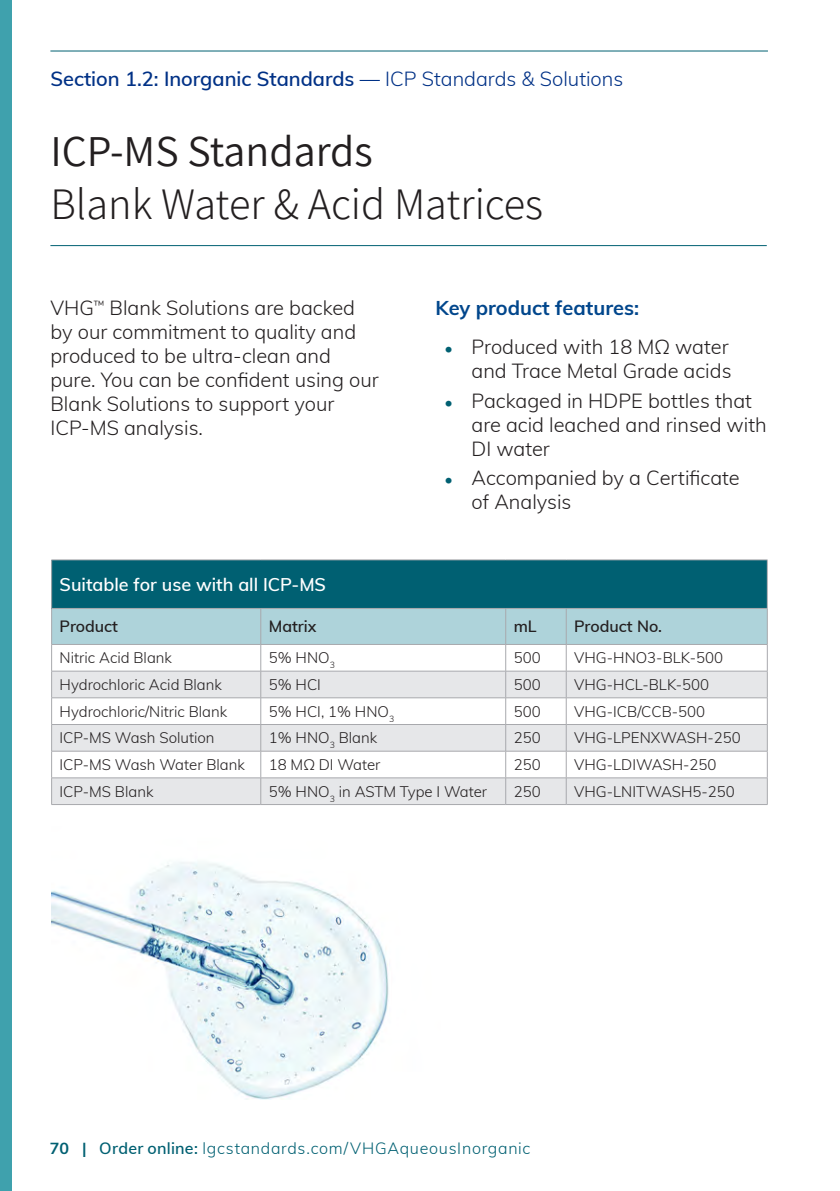
<style>
.page{position:relative;width:840px;height:1191px;background:#fff}
.page>*{position:absolute;margin:0;border:0;box-sizing:border-box;transform-origin:0 0}
.t1{font:300 44px "Assistant";color:#231f20}
.t2{font:44px "Assistant";color:#231f20}
.t3{font:300 20px/24px "Muli";color:#231f20}
.t4{font:600 20px "Muli";color:#003186}
.t5{font:700 20px "Muli";color:#01468c}
.t6{font:600 18px "Muli";color:#fff}
.t7{font:300 16px "Muli";letter-spacing:.045em;color:#006072}
.t8{font:600 16px "Muli";color:#231f20}
.t9{font:300 15px "Muli";color:#231f20}
.s1{font-weight:300}
.s2{font-weight:400;font-size:16px;color:#006072}
.s3{font-weight:700}
.s4{font-weight:600}
</style>
<div class="page">
<div style="left:0;top:0;width:11px;height:1191px;background:#3fa1ad"></div>
<hr style="left:50px;top:51px;width:718px;height:1px;background:#006072">
<div style="left:52px;top:560px;width:715px;height:48px;background:#006072"></div>
<hr style="left:51px;top:804px;width:210px;height:1px;background:#a8a9ad">
<hr style="left:505px;top:804px;width:61px;height:1px;background:#a8a9ad">
<hr style="left:566px;top:804px;width:201px;height:1px;background:#a8a9ad">
<hr style="left:261px;top:804px;width:244px;height:1px;background:#a8a9ad">
<svg style="left:51px;top:608px;width:717px;height:196px"></svg>
<hr style="left:566px;top:697px;width:201px;height:1px;background:#a8a9ad">
<hr style="left:51px;top:559px;width:210px;height:1px;background:#a8a9ad">
<hr style="left:51px;top:560px;width:1px;height:48px;background:#a8a9ad">
<hr style="left:261px;top:559px;width:244px;height:1px;background:#a8a9ad">
<hr style="left:505px;top:559px;width:61px;height:1px;background:#a8a9ad">
<hr style="left:566px;top:559px;width:201px;height:1px;background:#a8a9ad">
<hr style="left:767px;top:560px;width:1px;height:48px;background:#a8a9ad">
<hr style="left:51px;top:608px;width:210px;height:1px;background:#a8a9ad">
<hr style="left:261px;top:608px;width:244px;height:1px;background:#a8a9ad">
<hr style="left:505px;top:608px;width:61px;height:1px;background:#a8a9ad">
<hr style="left:566px;top:608px;width:201px;height:1px;background:#a8a9ad">
<hr style="left:50px;top:245px;width:716px;height:1px;background:#006072">
<img style="left:51px;top:862px;width:338px;height:238px">
<p class="t4" style="left:50px;top:64px;width:574px">Section 1.2: Inorganic Standards <span class="s1">— ICP Standards &amp; Solutions</span></p>
<h1 class="t2" style="left:50px;top:121px;width:324px">ICP-MS Standards</h1>
<h1 class="t1" style="left:50px;top:174px;width:494px">Blank Water &amp; Acid Matrices</h1>
<p class="t3" style="left:50px;top:295px;width:330px">VHG<sup>™</sup> Blank Solutions are backed by our commitment to quality and produced to be ultra-clean and pure. You can be confident using our<br>Blank Solutions to support your<br>ICP-MS analysis.</p>
<p class="t5" style="left:435px;top:293px;width:205px">Key product features:</p>
<p class="t3" style="left:444px;top:334px;width:288px;text-align:right"><span class="s2">•</span> Produced with 18 MΩ water and Trace Metal Grade acids</p>
<p class="t3" style="left:471px;top:387px;width:297px;text-indent:-27px"><span class="s2">•</span> Packaged in HDPE bottles that are acid leached and rinsed with<br>DI water</p>
<p class="t3" style="left:471px;top:465px;width:270px;text-indent:-27px"><span class="s2">•</span> Accompanied by a Certificate of Analysis</p>
<p class="t6" style="left:60px;top:571px;width:268px">Suitable for use with all ICP-MS</p>
<p class="t8" style="left:60px;top:615px;width:60px">Product</p>
<p class="t8" style="left:269px;top:615px;width:49px">Matrix</p>
<p class="t8" style="left:513px;top:615px;width:25px">mL</p>
<p class="t8" style="left:574px;top:615px;width:89px">Product No.</p>
<p class="t9" style="left:60px;top:647px;width:114px">Nitric Acid Blank</p>
<p class="t9" style="left:269px;top:647px;width:68px">5% HNO<sub>3</sub></p>
<p class="t9" style="left:513px;top:647px;width:28px">500</p>
<p class="t9" style="left:574px;top:647px;width:150px">VHG-HNO3-BLK-500</p>
<p class="t9" style="left:60px;top:673px;width:164px">Hydrochloric Acid Blank</p>
<p class="t9" style="left:269px;top:673px;width:54px">5% HCI</p>
<p class="t9" style="left:513px;top:673px;width:28px">500</p>
<p class="t9" style="left:574px;top:673px;width:136px">VHG-HCL-BLK-500</p>
<p class="t9" style="left:60px;top:700px;width:169px">Hydrochloric/Nitric Blank</p>
<p class="t9" style="left:269px;top:700px;width:127px">5% HCI, 1% HNO<sub>3</sub></p>
<p class="t9" style="left:513px;top:700px;width:28px">500</p>
<p class="t9" style="left:574px;top:700px;width:132px">VHG-ICB/CCB-500</p>
<p class="t9" style="left:60px;top:727px;width:156px">ICP-MS Wash Solution</p>
<p class="t9" style="left:269px;top:727px;width:110px">1% HNO<sub>3</sub> Blank</p>
<p class="t9" style="left:513px;top:727px;width:28px">250</p>
<p class="t9" style="left:574px;top:727px;width:168px">VHG-LPENXWASH-250</p>
<p class="t9" style="left:60px;top:754px;width:187px">ICP-MS Wash Water Blank</p>
<p class="t9" style="left:269px;top:754px;width:113px">18 MΩ DI Water</p>
<p class="t9" style="left:513px;top:754px;width:28px">250</p>
<p class="t9" style="left:574px;top:754px;width:144px">VHG-LDIWASH-250</p>
<p class="t9" style="left:60px;top:780px;width:95px">ICP-MS Blank</p>
<p class="t9" style="left:269px;top:780px;width:220px">5% HNO<sub>3</sub> in ASTM Type I Water</p>
<p class="t9" style="left:513px;top:780px;width:29px">250</p>
<p class="t9" style="left:574px;top:780px;width:162px">VHG-LNITWASH5-250</p>
<p class="t7" style="left:50px;top:1136px;width:482px"><span class="s3">70 |</span> <span class="s4">Order online:</span> lgcstandards.com/VHGAqueousInorganic</p>
</div>
